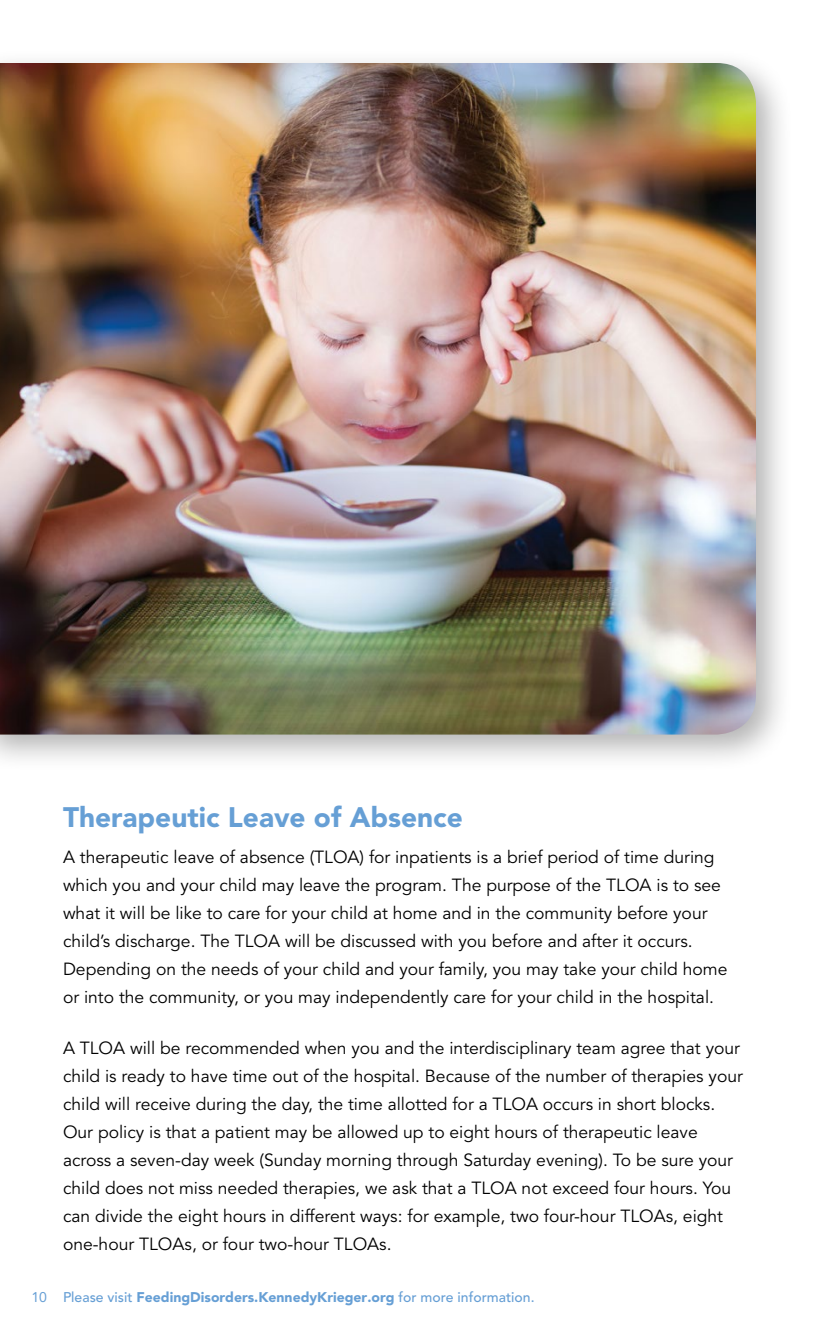
<style>
.page{position:relative;width:819px;height:1323px;background:#fff}
.page>*{position:absolute;margin:0;border:0;box-sizing:border-box;transform-origin:0 0}
.t1{font:900 28px "Avenir";color:#669fd5}
.t2{font:17.5px/28px "Avenir";color:#000}
.t3{font:900 14px "Avenir";color:#669fd5}
.s1{font-weight:400}
.s2{font-weight:500}
</style>
<div class="page">
<div style="left:0;top:48px;width:793px;height:724px;background:#000;opacity:.3"></div>
<img style="left:0;top:63px;width:756px;height:672px">
<h1 class="t1" style="left:63px;top:800px;width:401px">Therapeutic Leave of Absence</h1>
<p class="t2" style="left:63px;top:843px;width:666px">A therapeutic leave of absence (TLOA) for inpatients is a brief period of time during which you and your child may leave the program. The purpose of the TLOA is to see what it will be like to care for your child at home and in the community before your child’s discharge. The TLOA will be discussed with you before and after it occurs.<br>Depending on the needs of your child and your family, you may take your child home or into the community, or you may independently care for your child in the hospital.</p>
<p class="t2" style="left:63px;top:1035px;width:681px">A TLOA will be recommended when you and the interdisciplinary team agree that your child is ready to have time out of the hospital. Because of the number of therapies your child will receive during the day, the time allotted for a TLOA occurs in short blocks.<br>Our policy is that a patient may be allowed up to eight hours of therapeutic leave across a seven-day week (Sunday morning through Saturday evening). To be sure your child does not miss needed therapies, we ask that a TLOA not exceed four hours. You can divide the eight hours in different ways: for example, two four-hour TLOAs, eight one-hour TLOAs, or four two-hour TLOAs.</p>
<p class="t3" style="left:32px;top:1289px;width:505px"><span class="s1">10</span> <span class="s2">Please visit</span> FeedingDisorders.KennedyKrieger.org <span class="s2">for more information.</span></p>
</div>
